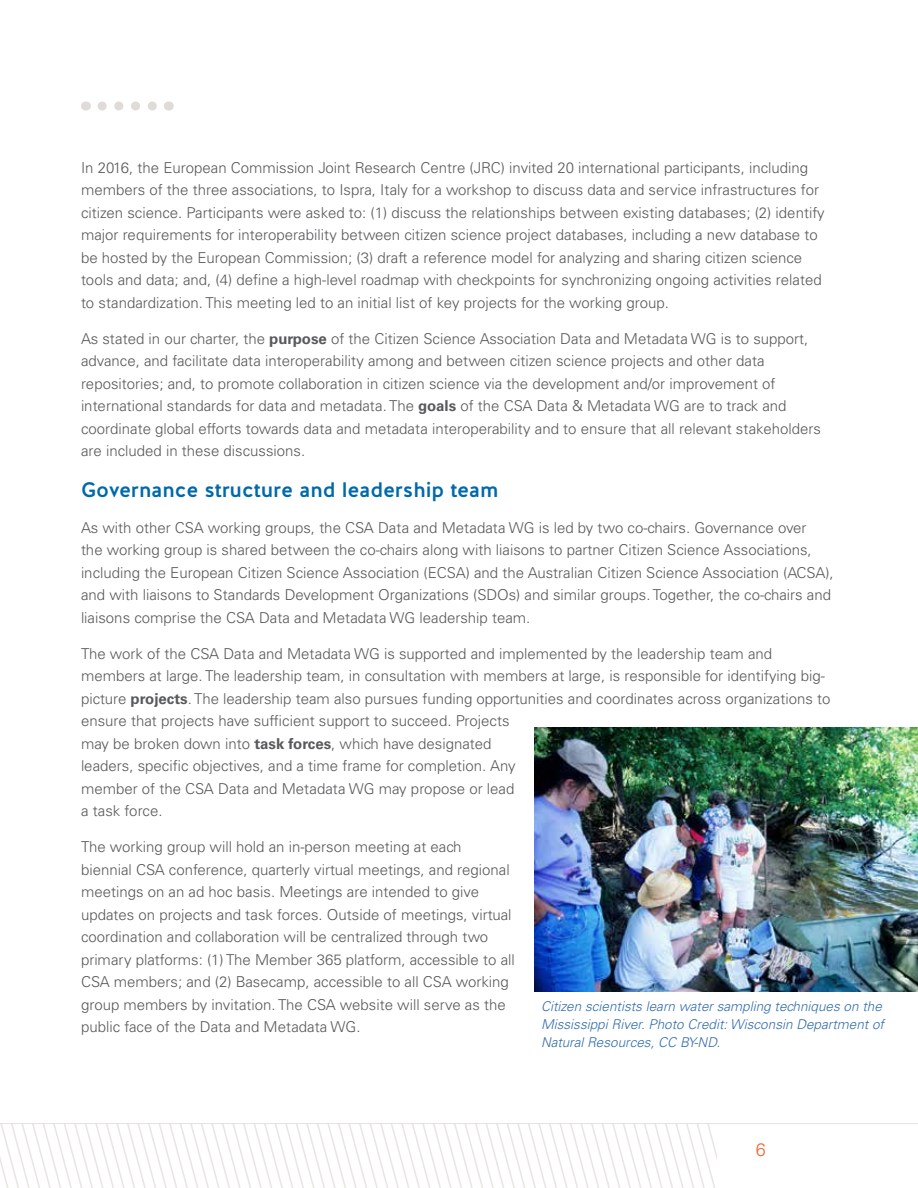
<style>
.page{position:relative;width:918px;height:1188px;background:#fff}
.page>*{position:absolute;margin:0;border:0;box-sizing:border-box;transform-origin:0 0}
.t1{font:500 21px "Halis R";color:#0069aa}
.t2{font:300 18px "Univers LT Std";color:#f26531}
.t3{font:300 15px/22.5px "Univers LT Std";color:#58595b}
.t4{font:italic 300 13.5px/18px "Univers LT Std";color:#336eac}
.s1{font-weight:700}
</style>
<div class="page">
<svg style="left:0;top:1124px;width:717px;height:64px"></svg>
<hr style="left:0;top:1123px;width:918px;height:1px;background:#e3e2e3">
<svg style="left:102px;top:102px;width:55px;height:9px"></svg>
<img style="left:535px;top:728px;width:383px;height:263px">
<p class="t3" style="left:81px;top:156px;width:745px">In 2016, the European Commission Joint Research Centre (JRC) invited 20 international participants, including members of the three associations, to Ispra, Italy for a workshop to discuss data and service infrastructures for citizen science. Participants were asked to: (1) discuss the relationships between existing databases; (2) identify major requirements for interoperability between citizen science project databases, including a new database to be hosted by the European Commission; (3) draft a reference model for analyzing and sharing citizen science tools and data; and, (4) define a high-level roadmap with checkpoints for synchronizing ongoing activities related to standardization. This meeting led to an initial list of key projects for the working group.</p>
<p class="t3" style="left:81px;top:327px;width:742px">As stated in our charter, the <span class="s1">purpose</span> of the Citizen Science Association Data and Metadata WG is to support, advance, and facilitate data interoperability among and between citizen science projects and other data repositories; and, to promote collaboration in citizen science via the development and/or improvement of international standards for data and metadata. The <span class="s1">goals</span> of the CSA Data &amp; Metadata WG are to track and coordinate global efforts towards data and metadata interoperability and to ensure that all relevant stakeholders are included in these discussions.</p>
<h1 class="t1" style="left:81px;top:476px;width:419px">Governance structure and leadership team</h1>
<p class="t3" style="left:81px;top:516px;width:754px">As with other CSA working groups, the CSA Data and Metadata WG is led by two co-chairs. Governance over<br>the working group is shared between the co-chairs along with liaisons to partner Citizen Science Associations, including the European Citizen Science Association (ECSA) and the Australian Citizen Science Association (ACSA), and with liaisons to Standards Development Organizations (SDOs) and similar groups. Together, the co-chairs and liaisons comprise the CSA Data and Metadata WG leadership team.</p>
<p class="t3" style="left:81px;top:642px;width:751px">The work of the CSA Data and Metadata WG is supported and implemented by the leadership team and members at large. The leadership team, in consultation with members at large, is responsible for identifying big&shy;picture <span class="s1">projects</span>. The leadership team also pursues funding opportunities and coordinates across organizations to ensure that projects have sufficient support to succeed. Projects<br>may be broken down into <span class="s1">task forces</span>, which have designated<br>leaders, specific objectives, and a time frame for completion. Any<br>member of the CSA Data and Metadata WG may propose or lead<br>a task force.</p>
<p class="t3" style="left:81px;top:836px;width:435px">The working group will hold an in-person meeting at each biennial CSA conference, quarterly virtual meetings, and regional meetings on an ad hoc basis. Meetings are intended to give updates on projects and task forces. Outside of meetings, virtual coordination and collaboration will be centralized through two primary platforms: (1) The Member 365 platform, accessible to all CSA members; and (2) Basecamp, accessible to all CSA working group members by invitation. The CSA website will serve as the public face of the Data and Metadata WG.</p>
<p class="t4" style="left:541px;top:997px;width:345px">Citizen scientists learn water sampling techniques on the<br>Mississippi River. Photo Credit: Wisconsin Department of<br>Natural Resources, CC BY-ND.</p>
<p class="t2" style="left:756px;top:1139px;width:12px">6</p>
</div>
